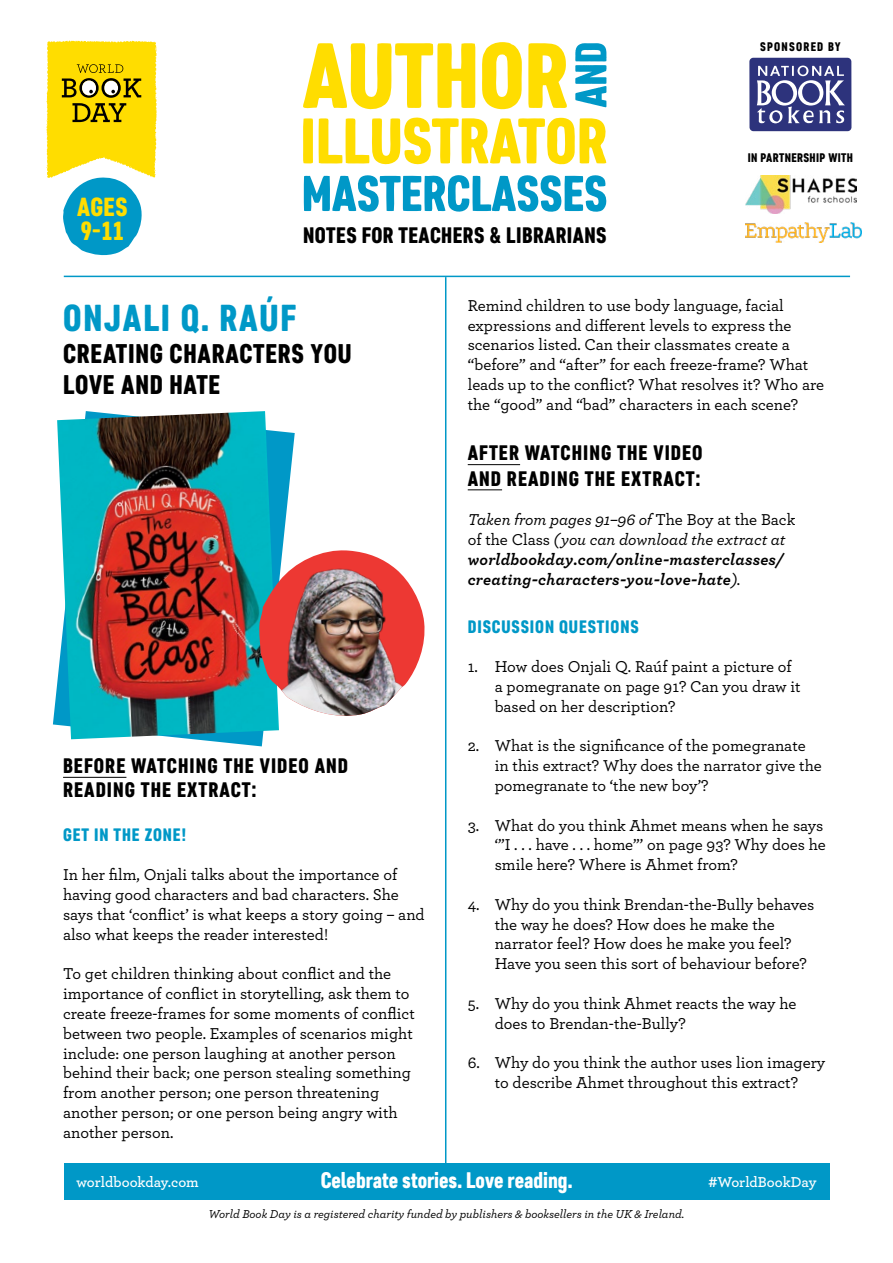
<style>
.page{position:relative;width:893px;height:1263px;background:#fff}
.page>*{position:absolute;margin:0;border:0;box-sizing:border-box;transform-origin:0 0}
.t1{font:37.5px "Core Paint";letter-spacing:.05em;color:#0098c7}
.t2{font:27px/31.5px "Core Paint";letter-spacing:.03em;color:#000}
.t3{font:26.1px/24.5px "Core Paint";letter-spacing:.02em;color:#fd0}
.t4{font:22.5px "Core Paint";color:#fff}
.t5{font:22.35px "Core Paint";letter-spacing:.02em;color:#000}
.t6{font:21px/24px "Core Paint";letter-spacing:.05em;color:#000}
.t7{font:18px "Core Paint";letter-spacing:.05em;color:#0098c7}
.t8{font:500 16.5px/19.8px "Archer";color:#000}
.t9{font:italic 700 16.5px/19.8px "Archer";letter-spacing:.01em;color:#000}
.t10{font:600 15px "Archer";color:#fff}
.t11{font:12.45px "Core Paint";letter-spacing:.03em;color:#000}
.t12{font:12.45px "Core Paint";letter-spacing:.1em;color:#000}
.t13{font:italic 500 12px "Archer";color:#000}
.s1{font-weight:500}
.s2{font-weight:500;font-style:normal}
</style>
<div class="page">
<svg style="left:303px;top:42px;width:304px;height:123px"></svg>
<svg style="left:304px;top:175px;width:303px;height:37px"></svg>
<svg style="left:46px;top:41px;width:111px;height:215px"></svg>
<hr style="left:63px;top:777px;width:63px;height:1px;background:#000">
<hr style="left:468px;top:464px;width:52px;height:1px;background:#000">
<hr style="left:468px;top:490px;width:34px;height:1px;background:#000">
<hr style="left:445px;top:277px;width:1px;height:894px;background:#0098c7">
<hr style="left:64px;top:276px;width:786px;height:1px;background:#0098c7">
<div style="left:64px;top:1163px;width:765px;height:37px;background:#0098c7"></div>
<img style="left:745px;top:176px;width:112px;height:38px">
<div style="left:749px;top:58px;width:102px;height:73px;background:#2d337c;border-radius:4px"></div>
<svg style="left:757px;top:66px;width:88px;height:57px"></svg>
<img style="left:745px;top:223px;width:117px;height:20px">
<svg style="left:53px;top:431px;width:242px;height:315px"></svg>
<img style="left:57px;top:411px;width:222px;height:328px">
<svg style="left:259px;top:548px;width:105px;height:5px"></svg>
<img style="left:259px;top:553px;width:166px;height:166px">
<p class="t12" style="left:760px;top:39px;width:82px">SPONSORED BY</p>
<h3 class="t3" style="left:77px;top:194px;width:52px">AGES<br>9-11</h3>
<h3 class="t5" style="left:303px;top:221px;width:305px">NOTES FOR TEACHERS &amp; LIBRARIANS</h3>
<p class="t11" style="left:748px;top:150px;width:107px">IN PARTNERSHIP WITH</p>
<h1 class="t1" style="left:63px;top:295px;width:235px">ONJALI Q. RAÚF</h1>
<h2 class="t2" style="left:63px;top:338px;width:290px">CREATING CHARACTERS YOU<br>LOVE AND HATE</h2>
<p class="t6" style="left:63px;top:754px;width:287px">BEFORE WATCHING THE VIDEO AND<br>READING THE EXTRACT:</p>
<p class="t7" style="left:63px;top:823px;width:125px">GET IN THE ZONE!</p>
<p class="t8" style="left:63px;top:864px;width:363px">In her film, Onjali talks about the importance of having good characters and bad characters. She says that ‘conflict’ is what keeps a story going – and also what keeps the reader interested!</p>
<p class="t8" style="left:63px;top:963px;width:353px">To get children thinking about conflict and the importance of conflict in storytelling, ask them to create freeze-frames for some moments of conflict between two people. Examples of scenarios might include: one person laughing at another person behind their back; one person stealing something from another person; one person threatening another person; or one person being angry with another person.</p>
<p class="t8" style="left:468px;top:295px;width:358px">Remind children to use body language, facial expressions and different levels to express the scenarios listed. Can their classmates create a “before” and “after” for each freeze-frame? What leads up to the conflict? What resolves it? Who are the “good” and “bad” characters in each scene?</p>
<p class="t6" style="left:468px;top:440px;width:236px;line-height:25.2px">AFTER WATCHING THE VIDEO<br>AND READING THE EXTRACT:</p>
<p class="t9" style="left:468px;top:508px;width:329px"><span class="s1">Taken from pages 91–96 of</span> <span class="s2">The Boy at the Back of the Class</span> <span class="s1">(you can download the extract at </span>worldbookday.com/online-masterclasses/ creating-characters-you-love-hate<span class="s1">).</span></p>
<p class="t7" style="left:468px;top:615px;width:172px">DISCUSSION QUESTIONS</p>
<p class="t8" style="left:495px;top:656px;width:307px;text-indent:-27px">1. How does Onjali Q. Raúf paint a picture of a pomegranate on page 91? Can you draw it based on her description?</p>
<p class="t8" style="left:495px;top:735px;width:328px;text-indent:-27px">2. What is the significance of the pomegranate in this extract? Why does the narrator give the pomegranate to ‘the new boy’?</p>
<p class="t8" style="left:495px;top:814px;width:333px;text-indent:-27px">3. What do you think Ahmet means when he says ‘”I . . . have . . . home”’ on page 93? Why does he smile here? Where is Ahmet from?</p>
<p class="t8" style="left:495px;top:893px;width:321px;text-indent:-27px">4. Why do you think Brendan-the-Bully behaves the way he does? How does he make the narrator feel? How does he make you feel?<br>Have you seen this sort of behaviour before?</p>
<p class="t8" style="left:495px;top:992px;width:303px;text-indent:-27px">5. Why do you think Ahmet reacts the way he does to Brendan-the-Bully?</p>
<p class="t8" style="left:468px;top:1052px;width:359px;text-align:center">6. Why do you think the author uses lion imagery to describe Ahmet throughout this extract?</p>
<p class="t10" style="left:76px;top:1171px;width:124px">worldbookday.com</p>
<h3 class="t4" style="left:321px;top:1166px;width:253px">Celebrate stories. Love reading.</h3>
<p class="t10" style="left:708px;top:1171px;width:110px">#WorldBookDay</p>
<p class="t13" style="left:209px;top:1205px;width:477px">World Book Day is a registered charity funded by publishers &amp; booksellers in the UK &amp; Ireland.</p>
</div>
